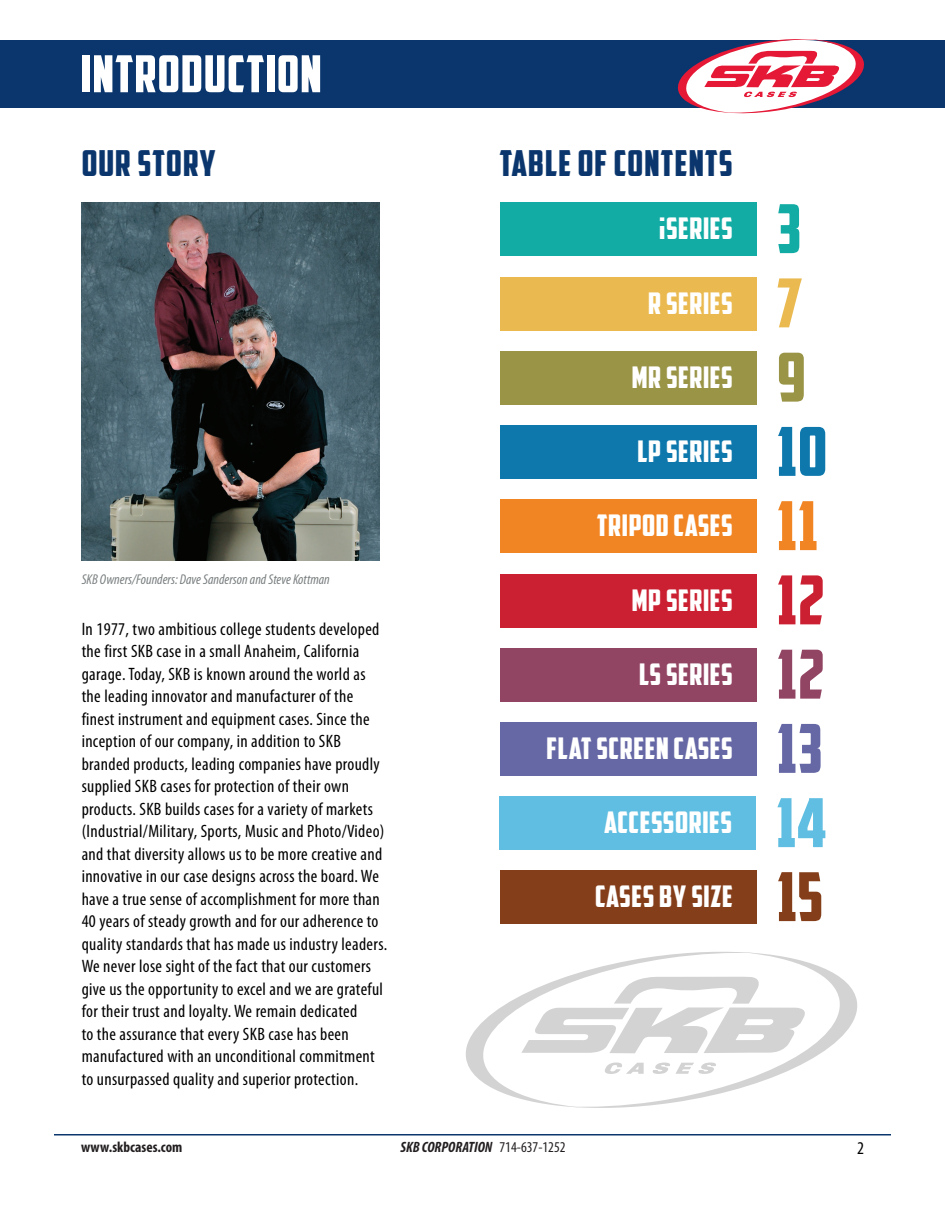
<style>
.page{position:relative;width:945px;height:1215px;background:#fff}
.page>*{position:absolute;margin:0;border:0;box-sizing:border-box;transform-origin:0 0}
.t1{font:67.5px "American Captain";color:#0e78ad}
.t2{font:67.5px "American Captain";color:#924463}
.t3{font:67.5px "American Captain";color:#cb2031}
.t4{font:67.5px "American Captain";color:#6668a6}
.t5{font:67.5px "American Captain";color:#853e1a}
.t6{font:67.5px "American Captain";color:#5fbee1}
.t7{font:67.5px "American Captain";color:#f18523}
.t8{font:67.5px "American Captain";color:#13aca5}
.t9{font:67.5px "American Captain";color:#eaba50}
.t10{font:67.5px "American Captain";color:#999446}
.t11{font:51px "American Captain";letter-spacing:.02em;color:#fff}
.t12{font:36px "American Captain";letter-spacing:.03em;color:#0a366d}
.t13{font:30px "American Captain";letter-spacing:.02em;color:#fff}
.t14{font:condensed 18px/22.5px "Myriad Pro";letter-spacing:.02em;color:#000}
.t15{font:italic 700 condensed 15px "Myriad Pro";color:#231f20}
.t16{font:700 condensed 15px "Myriad Pro";color:#231f20}
.t17{font:italic condensed 14.25px "Myriad Pro";color:#7b8081}
.s1{font-weight:400;font-style:normal}
</style>
<div class="page">
<div style="left:0;top:40px;width:14px;height:68px;background:#0a366d"></div>
<div style="left:14px;top:40px;width:931px;height:68px;background:#0a366d"></div>
<hr style="left:54px;top:1134px;width:837px;height:2px;background:#0a366d">
<img style="left:81px;top:202px;width:298px;height:358px">
<svg style="left:466px;top:952px;width:391px;height:156px"></svg>
<div style="left:500px;top:277px;width:257px;height:54px;background:#eaba50"></div>
<div style="left:500px;top:351px;width:257px;height:54px;background:#999446"></div>
<div style="left:500px;top:425px;width:257px;height:54px;background:#0e78ad"></div>
<div style="left:500px;top:648px;width:257px;height:54px;background:#924463"></div>
<svg style="left:81px;top:202px;width:146px;height:8px"></svg>
<div style="left:500px;top:574px;width:257px;height:54px;background:#cb2031"></div>
<div style="left:500px;top:722px;width:257px;height:54px;background:#6668a6"></div>
<div style="left:500px;top:870px;width:257px;height:54px;background:#853e1a"></div>
<div style="left:500px;top:796px;width:256px;height:54px;background:#5fbee1"></div>
<div style="left:500px;top:202px;width:257px;height:54px;background:#13aca5"></div>
<div style="left:500px;top:500px;width:257px;height:54px;background:#f18523"></div>
<svg style="left:677px;top:39px;width:187px;height:75px"></svg>
<h2 class="t11" style="left:81px;top:43px;width:242px">INTRODUCTION</h2>
<h3 class="t12" style="left:82px;top:141px;width:136px">OUR STORY</h3>
<h3 class="t12" style="left:500px;top:141px;width:235px">TABLE OF CONTENTS</h3>
<h3 class="t13" style="left:659px;top:210px;width:75px">ISERIES</h3>
<h3 class="t13" style="left:648px;top:285px;width:86px">R SERIES</h3>
<h3 class="t13" style="left:632px;top:359px;width:103px">MR SERIES</h3>
<h3 class="t13" style="left:637px;top:433px;width:97px">LP SERIES</h3>
<p class="t17" style="left:82px;top:571px;width:250px">SKB Owners/Founders: Dave Sanderson and Steve Kottman</p>
<p class="t14" style="left:82px;top:617px;width:307px">In 1977, two ambitious college students developed the first SKB case in a small Anaheim, California garage. Today, SKB is known around the world as the leading innovator and manufacturer of the finest instrument and equipment cases. Since the inception of our company, in addition to SKB branded products, leading companies have proudly supplied SKB cases for protection of their own products. SKB builds cases for a variety of markets (Industrial/Military, Sports, Music and Photo/Video) and that diversity allows us to be more creative and innovative in our case designs across the board. We have a true sense of accomplishment for more than 40 years of steady growth and for our adherence to quality standards that has made us industry leaders.<br>We never lose sight of the fact that our customers give us the opportunity to excel and we are grateful for their trust and loyalty. We remain dedicated<br>to the assurance that every SKB case has been manufactured with an unconditional commitment to unsurpassed quality and superior protection.</p>
<h3 class="t13" style="left:597px;top:507px;width:137px">TRIPOD CASES</h3>
<h3 class="t13" style="left:632px;top:582px;width:102px">MP SERIES</h3>
<h3 class="t13" style="left:639px;top:656px;width:95px">LS SERIES</h3>
<h3 class="t13" style="left:547px;top:730px;width:188px">FLAT SCREEN CASES</h3>
<h3 class="t13" style="left:604px;top:804px;width:130px">ACCESSORIES</h3>
<h3 class="t13" style="left:595px;top:878px;width:139px">CASES BY SIZE</h3>
<h1 class="t8" style="left:777px;top:188px;width:26px">3</h1>
<h1 class="t9" style="left:777px;top:263px;width:27px">7</h1>
<h1 class="t10" style="left:777px;top:337px;width:30px">9</h1>
<h1 class="t1" style="left:777px;top:411px;width:52px">10</h1>
<h1 class="t7" style="left:777px;top:485px;width:42px">11</h1>
<h1 class="t3" style="left:777px;top:560px;width:49px">12</h1>
<h1 class="t2" style="left:777px;top:634px;width:49px">12</h1>
<h1 class="t4" style="left:777px;top:708px;width:47px">13</h1>
<h1 class="t6" style="left:776px;top:782px;width:52px">14</h1>
<h1 class="t5" style="left:777px;top:856px;width:48px">15</h1>
<p class="t16" style="left:81px;top:1138px;width:103px">www.skbcases.com</p>
<p class="t15" style="left:400px;top:1138px;width:167px">SKB CORPORATION <span class="s1">714-637-1252</span></p>
<p class="t14" style="left:857px;top:1137px;width:8px">2</p>
</div>
